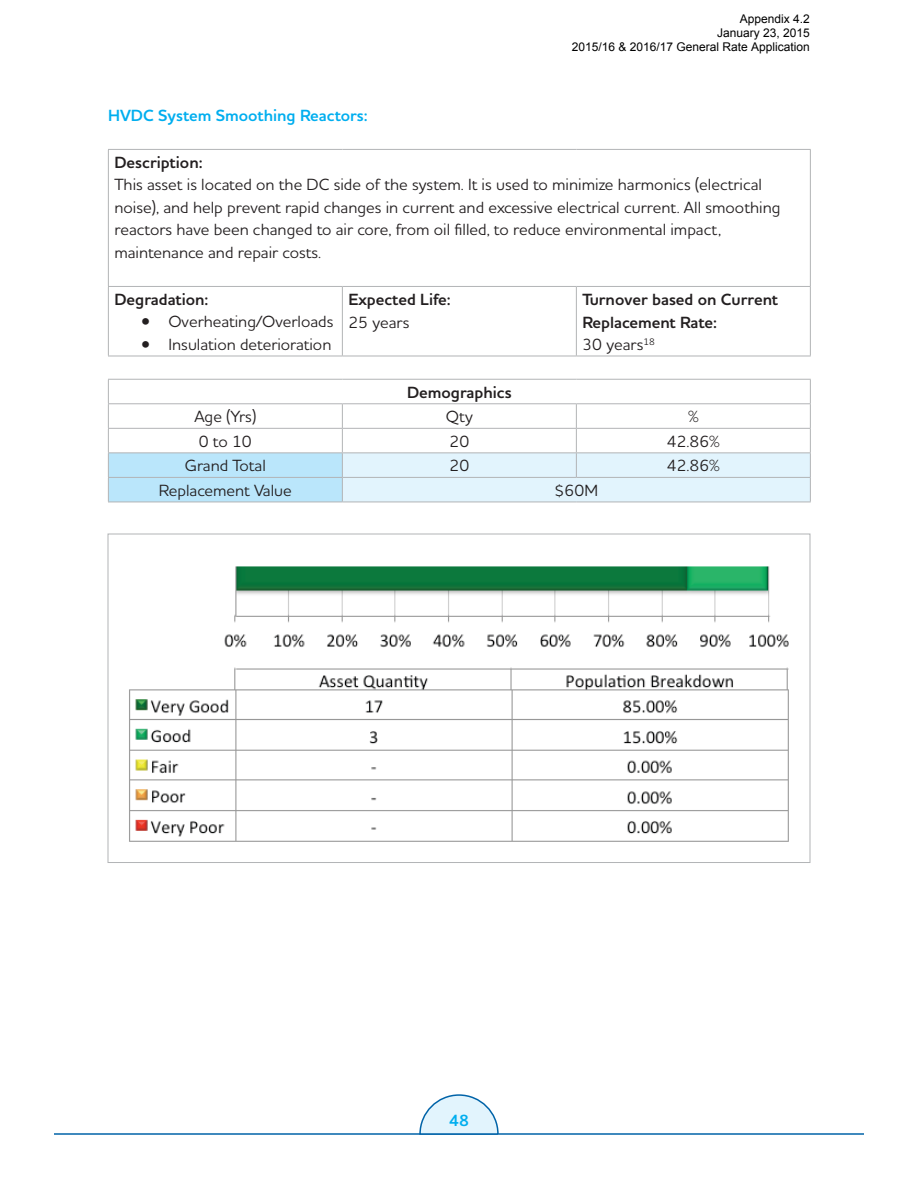
<style>
.page{position:relative;width:918px;height:1188px;background:#fff}
.page>*{position:absolute;margin:0;border:0;box-sizing:border-box;transform-origin:0 0}
.body{font:16.5px/22.5px "MH Houschka Std";color:#231f20}
.body-2{font:700 16.5px/22.5px "MH Houschka Std";color:#231f20}
.body-3{font:700 16.5px "MH Houschka Std";color:#00aeef}
.t1{font:12px/14.4px "Arial";color:#000;text-align:right}
</style>
<div class="page">
<hr style="left:54px;top:1133px;width:810px;height:2px;background:#0063a8">
<svg style="left:419px;top:1094px;width:80px;height:41px"></svg>
<hr style="left:108px;top:149px;width:234px;height:1px;background:#b2b4b6">
<hr style="left:108px;top:150px;width:1px;height:136px;background:#b2b4b6">
<hr style="left:342px;top:149px;width:234px;height:1px;background:#b2b4b6">
<hr style="left:576px;top:149px;width:235px;height:1px;background:#b2b4b6">
<hr style="left:810px;top:150px;width:1px;height:136px;background:#b2b4b6">
<hr style="left:108px;top:286px;width:234px;height:1px;background:#b2b4b6">
<hr style="left:108px;top:287px;width:1px;height:69px;background:#b2b4b6">
<hr style="left:342px;top:286px;width:234px;height:1px;background:#b2b4b6">
<hr style="left:342px;top:287px;width:1px;height:69px;background:#b2b4b6">
<hr style="left:576px;top:286px;width:235px;height:1px;background:#b2b4b6">
<hr style="left:576px;top:287px;width:1px;height:69px;background:#b2b4b6">
<hr style="left:810px;top:287px;width:1px;height:69px;background:#b2b4b6">
<hr style="left:108px;top:356px;width:234px;height:1px;background:#b2b4b6">
<hr style="left:342px;top:356px;width:234px;height:1px;background:#b2b4b6">
<hr style="left:576px;top:356px;width:235px;height:1px;background:#b2b4b6">
<hr style="left:108px;top:379px;width:234px;height:1px;background:#b2b4b6">
<hr style="left:342px;top:379px;width:234px;height:1px;background:#b2b4b6">
<hr style="left:576px;top:379px;width:235px;height:1px;background:#b2b4b6">
<hr style="left:342px;top:502px;width:234px;height:1px;background:#b2b4b6">
<hr style="left:576px;top:502px;width:235px;height:1px;background:#b2b4b6">
<svg style="left:108px;top:380px;width:703px;height:122px"></svg>
<hr style="left:108px;top:502px;width:234px;height:1px;background:#b2b4b6">
<img style="left:129px;top:566px;width:660px;height:276px">
<p class="t1" style="left:572px;top:11px;width:240px">Appendix 4.2<br>January 23, 2015<br>2015/16 &amp; 2016/17 General Rate Application</p>
<p class="body-3" style="left:108px;top:104px;width:261px">HVDC System Smoothing Reactors:</p>
<p class="body-2" style="left:114px;top:151px;width:90px">Description:</p>
<p class="body" style="left:114px;top:173px;width:668px">This asset is located on the DC side of the system. It is used to minimize harmonics (electrical noise), and help prevent rapid changes in current and excessive electrical current. All smoothing reactors have been changed to air core, from oil filled, to reduce environmental impact, maintenance and repair costs.</p>
<p class="body-2" style="left:114px;top:288px;width:96px">Degradation:</p>
<p class="body" style="left:141px;top:310px;width:194px">• Overheating/Overloads</p>
<p class="body" style="left:141px;top:333px;width:192px">• Insulation deterioration</p>
<p class="body-2" style="left:348px;top:288px;width:104px">Expected Life:</p>
<p class="body" style="left:348px;top:310px;width:63px">25 years</p>
<p class="body-2" style="left:582px;top:288px;width:197px">Turnover based on Current<br>Replacement Rate:</p>
<p class="body" style="left:582px;top:333px;width:74px">30 years<sup>18</sup></p>
<p class="body-2" style="left:407px;top:381px;width:106px">Demographics</p>
<p class="body" style="left:194px;top:405px;width:64px">Age (Yrs)</p>
<p class="body" style="left:446px;top:405px;width:28px">Qty</p>
<p class="body" style="left:688px;top:405px;width:12px">%</p>
<p class="body" style="left:199px;top:430px;width:54px">0 to 10</p>
<p class="body" style="left:449px;top:430px;width:21px">20</p>
<p class="body" style="left:667px;top:430px;width:55px">42.86%</p>
<p class="body" style="left:185px;top:454px;width:83px">Grand Total</p>
<p class="body" style="left:449px;top:454px;width:21px">20</p>
<p class="body" style="left:667px;top:454px;width:55px">42.86%</p>
<p class="body" style="left:159px;top:479px;width:134px">Replacement Value</p>
<p class="body" style="left:555px;top:479px;width:45px">$60M</p>
<p class="body-3" style="left:449px;top:1110px;width:21px">48</p>
</div>
